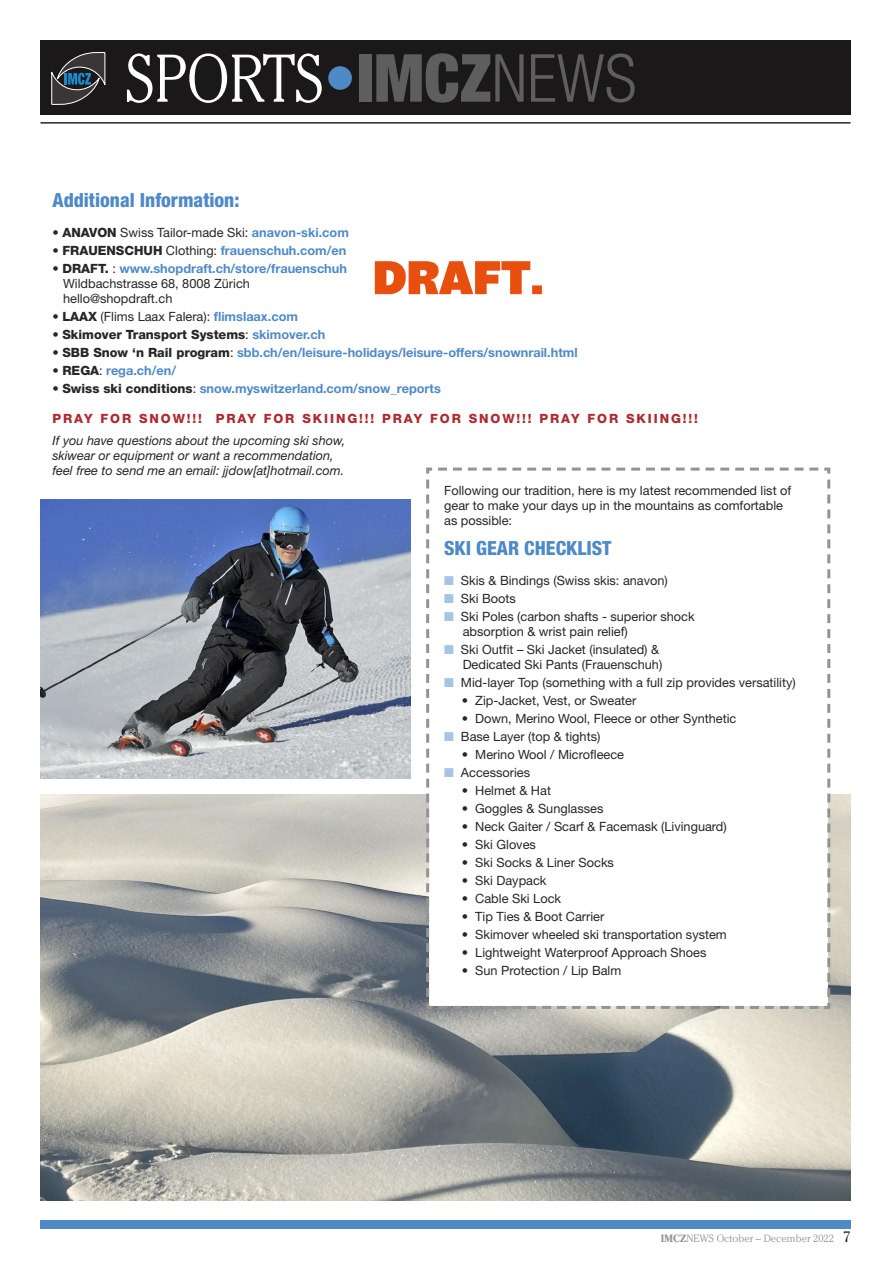
<style>
.page{position:relative;width:893px;height:1263px;background:#fff}
.page>*{position:absolute;margin:0;border:0;box-sizing:border-box;transform-origin:0 0}
.t1{font:300 66.9px "Cheltenham";color:#fff;scale:.87 1}
.t2{font:800 condensed 19.5px "Helvetica Neue";color:#4e89c8}
.t3{font:12.75px/15px "Helvetica Neue";color:#272627}
.t4{font:700 12.75px "Helvetica Neue";color:#4e89c8}
.t5{font:italic 12.75px/15px "Helvetica Neue";color:#272627}
.t6{font:800 12.75px "Helvetica Neue";letter-spacing:.15em;color:#ae2a30}
.t7{font:800 12.75px "Helvetica Neue";color:#272627}
.t8{font:300 10.5px "Cheltenham";color:#939393}
.s1{font-family:"Helvetica Neue";font-weight:900;font-stretch:condensed;font-size:66.3px;color:#4e89c8}
.s2{font-family:"Helvetica Neue";font-weight:900;font-stretch:condensed;font-size:66.3px;color:#5f5e5e}
.s3{font-family:"Helvetica Neue";font-stretch:condensed;font-size:66.3px;color:#5f5e5e}
.s4{font-weight:800}
.s5{font-weight:700;color:#4e89c8}
.s6{font-weight:400;color:#272627}
.s7{font-weight:800;color:#272627}
.s8{font-weight:400}
.s9{color:#a6c4e3}
.s10{font-weight:700}
.s11{font-weight:400;font-size:15px;color:#272627}
</style>
<div class="page">
<img style="left:40px;top:795px;width:810px;height:406px">
<div style="left:40px;top:41px;width:810px;height:74px;background:#1b1819"></div>
<svg style="left:51px;top:52px;width:54px;height:53px"></svg>
<hr style="left:40px;top:122px;width:810px;height:2px;background:#272627">
<div style="left:41px;top:1220px;width:810px;height:9px;background:#4e89c8"></div>
<img style="left:40px;top:499px;width:370px;height:279px">
<img style="left:374px;top:261px;width:168px;height:34px">
<svg style="left:425px;top:467px;width:407px;height:543px"></svg>
<h1 class="t1" style="left:126px;top:52px;width:589px">SPORTS<span class="s1">•</span><span class="s2">IMCZ</span><span class="s3">NEWS</span></h1>
<h2 class="t2" style="left:52px;top:193px;width:188px">Additional Information:</h2>
<p class="t3" style="left:52px;top:226px;width:298px">• <span class="s4">ANAVON</span> Swiss Tailor-made Ski: <span class="s5">anavon-ski.com</span></p>
<p class="t4" style="left:52px;top:246px;width:295px"><span class="s6">•</span> <span class="s7">FRAUENSCHUH</span> <span class="s6">Clothing:</span> frauenschuh.com/en</p>
<p class="t3" style="left:63px;top:262px;width:285px;text-indent:-11px">• <span class="s4">DRAFT.</span> : <span class="s5">www.shopdraft.ch/store/frauenschuh<br></span>Wildbachstrasse 68, 8008 Zürich hello@shopdraft.ch</p>
<p class="t3" style="left:52px;top:310px;width:247px">• <span class="s4">LAAX</span> (Flims Laax Falera): <span class="s5">flimslaax.com</span></p>
<p class="t7" style="left:52px;top:330px;width:274px"><span class="s8">•</span> Skimover Transport Systems<span class="s8">:</span> <span class="s5">skimover.ch</span></p>
<p class="t4" style="left:52px;top:348px;width:527px"><span class="s6">•</span> <span class="s7">SBB Snow ‘n Rail program</span><span class="s6">:</span> sbb.ch/en/leisure-holidays/leisure-offers/snownrail.html</p>
<p class="t4" style="left:52px;top:366px;width:125px"><span class="s6">•</span> <span class="s7">REGA</span><span class="s6">:</span> rega.ch/en/</p>
<p class="t4" style="left:52px;top:384px;width:390px"><span class="s6">•</span> <span class="s7">Swiss ski conditions</span><span class="s6">:</span> snow.myswitzerland.com/snow_reports</p>
<p class="t6" style="left:52px;top:414px;width:647px">PRAY FOR SNOW!!! PRAY FOR SKIING!!! PRAY FOR SNOW!!! PRAY FOR SKIING!!!</p>
<p class="t5" style="left:52px;top:435px;width:294px">If you have questions about the upcoming ski show, skiwear or equipment or want a recommendation, feel free to send me an email: jjdow[at]hotmail.com.</p>
<p class="t3" style="left:444px;top:484px;width:349px">Following our tradition, here is my latest recommended list of gear to make your days up in the mountains as comfortable as possible:</p>
<h2 class="t2" style="left:444px;top:541px;width:169px">SKI GEAR CHECKLIST</h2>
<p class="t3" style="left:444px;top:574px;width:225px"><span class="s9">■</span> Skis &amp; Bindings (Swiss skis: anavon)</p>
<p class="t3" style="left:444px;top:592px;width:73px"><span class="s9">■</span> Ski Boots</p>
<p class="t3" style="left:463px;top:610px;width:234px;text-indent:-19px"><span class="s9">■</span> Ski Poles (carbon shafts - superior shock absorption &amp; wrist pain relief)</p>
<p class="t3" style="left:444px;top:643px;width:220px;text-align:right"><span class="s9">■</span> Ski Outfit – Ski Jacket (insulated) &amp;<br>Dedicated Ski Pants (Frauenschuh)</p>
<p class="t3" style="left:444px;top:676px;width:353px"><span class="s9">■</span> Mid-layer Top (something with a full zip provides versatility)</p>
<p class="t3" style="left:462px;top:694px;width:176px">• Zip-Jacket, Vest, or Sweater</p>
<p class="t3" style="left:462px;top:712px;width:276px">• Down, Merino Wool, Fleece or other Synthetic</p>
<p class="t3" style="left:444px;top:730px;width:158px"><span class="s9">■</span> Base Layer (top &amp; tights)</p>
<p class="t3" style="left:462px;top:748px;width:164px">• Merino Wool / Microfleece</p>
<p class="t3" style="left:444px;top:766px;width:87px"><span class="s9">■</span> Accessories</p>
<p class="t3" style="left:462px;top:784px;width:91px">• Helmet &amp; Hat</p>
<p class="t3" style="left:462px;top:802px;width:143px">• Goggles &amp; Sunglasses</p>
<p class="t3" style="left:462px;top:820px;width:266px">• Neck Gaiter / Scarf &amp; Facemask (Livinguard)</p>
<p class="t3" style="left:462px;top:838px;width:76px">• Ski Gloves</p>
<p class="t3" style="left:462px;top:856px;width:154px">• Ski Socks &amp; Liner Socks</p>
<p class="t3" style="left:462px;top:874px;width:86px">• Ski Daypack</p>
<p class="t3" style="left:462px;top:892px;width:101px">• Cable Ski Lock</p>
<p class="t3" style="left:462px;top:910px;width:144px">• Tip Ties &amp; Boot Carrier</p>
<p class="t3" style="left:462px;top:928px;width:266px">• Skimover wheeled ski transportation system</p>
<p class="t3" style="left:462px;top:946px;width:246px">• Lightweight Waterproof Approach Shoes</p>
<p class="t3" style="left:462px;top:964px;width:161px">• Sun Protection / Lip Balm</p>
<p class="t8" style="left:661px;top:1234px;width:191px"><span class="s10">IMCZ</span>NEWS October – December 2022 <span class="s11">7</span></p>
</div>
